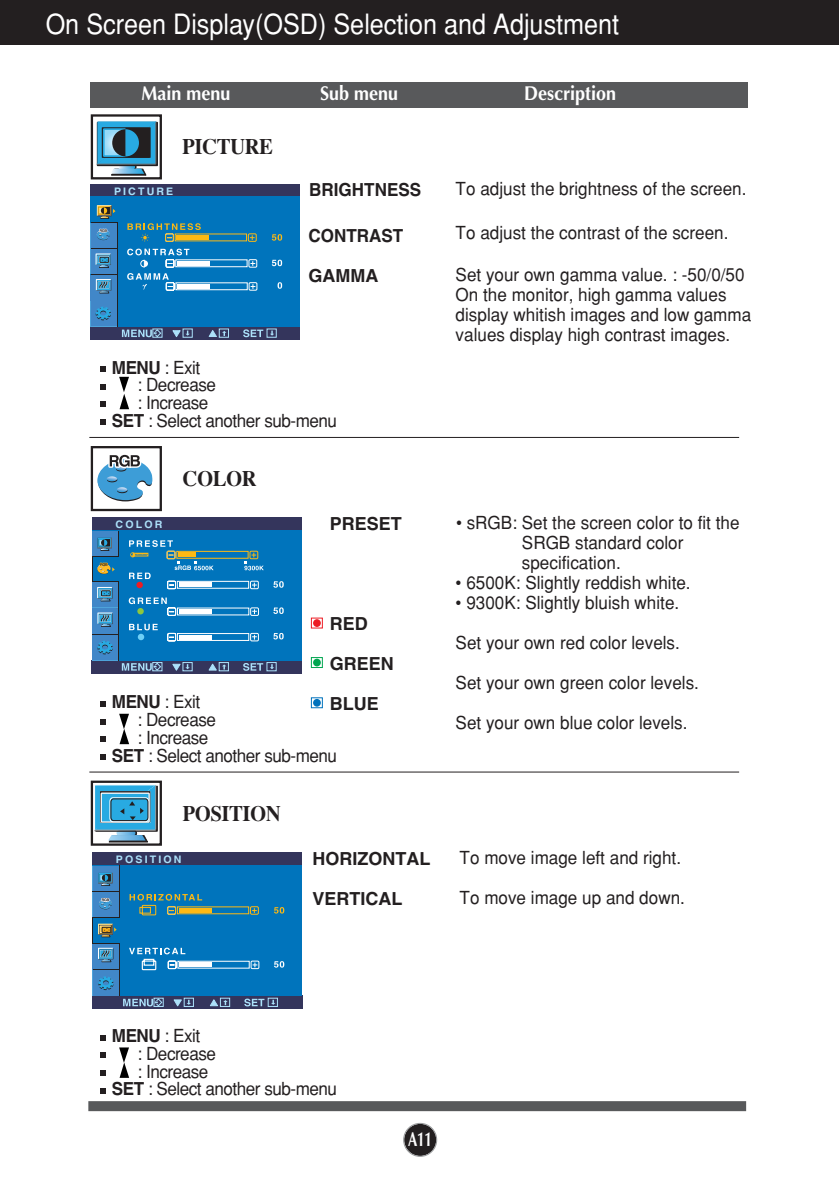
<style>
.page{position:relative;width:839px;height:1189px;background:#fff}
.page>*{position:absolute;margin:0;border:0;box-sizing:border-box;transform-origin:0 0}
.t1{font:28px "Helvetica";color:#fff;scale:.9 1}
.t2{font:700 22px "Times";letter-spacing:-.025em;color:#231f20;scale:.95 1}
.t3{font:700 20px "Optima";color:#fff;scale:.9 1}
.t4{font:700 20px "Optima";color:#fff;scale:.7 1}
.t5{font:18px/20px "Helvetica";color:#231f20;scale:.95 1}
.t6{font:18px "Helvetica";letter-spacing:-.03em;color:#231f20;scale:.95 1}
.t7{font:700 18px "Helvetica";color:#231f20}
.t8{font:700 18px "Helvetica";color:#231f20;scale:.95 1}
.t9{font:700 10.4px "Helvetica";letter-spacing:.2em;color:#ace1fa}
.s1{font-weight:700}
</style>
<div class="page">
<div style="left:404px;top:1124px;width:32px;height:32px;background:#231f20;border-radius:50%"></div>
<div style="left:403px;top:1123px;width:34px;height:34px;border:1px solid #949698;border-radius:50%"></div>
<div style="left:0;top:0;width:839px;height:45px;background:#231f20"></div>
<div style="left:88px;top:1101px;width:658px;height:10px;background:#58595b"></div>
<div style="left:90px;top:82px;width:658px;height:26px;background:#58595b"></div>
<div style="left:90px;top:184px;width:210px;height:13px;background:#34355c"></div>
<div style="left:90px;top:327px;width:210px;height:13px;background:#34355c"></div>
<div style="left:90px;top:197px;width:210px;height:130px;background:#0074bc"></div>
<svg style="left:90px;top:223px;width:27px;height:25px"></svg>
<div style="left:91px;top:223px;width:26px;height:24px;background:#4187c8"></div>
<div style="left:90px;top:248px;width:27px;height:26px;background:#4ea3da"></div>
<div style="left:91px;top:249px;width:26px;height:25px;background:#4187c8"></div>
<svg style="left:90px;top:275px;width:27px;height:25px"></svg>
<div style="left:90px;top:301px;width:27px;height:26px;background:#4ea3da"></div>
<div style="left:91px;top:301px;width:26px;height:25px;background:#4187c8"></div>
<svg style="left:91px;top:248px;width:26px;height:20px"></svg>
<svg style="left:91px;top:274px;width:26px;height:19px"></svg>
<hr style="left:117px;top:222px;width:1px;height:105px;background:#231f20">
<svg style="left:91px;top:205px;width:26px;height:35px"></svg>
<svg style="left:127px;top:223px;width:130px;height:19px"></svg>
<svg style="left:272px;top:234px;width:10px;height:7px"></svg>
<svg style="left:272px;top:260px;width:10px;height:6px"></svg>
<svg style="left:277px;top:282px;width:5px;height:7px"></svg>
<svg style="left:95px;top:306px;width:16px;height:14px"></svg>
<svg style="left:127px;top:249px;width:131px;height:42px"></svg>
<svg style="left:122px;top:329px;width:154px;height:8px"></svg>
<hr style="left:89px;top:437px;width:650px;height:1px;background:#231f20">
<hr style="left:89px;top:771px;width:650px;height:1px;background:#231f20">
<div style="left:311px;top:617px;width:12px;height:11px;border:1px solid #ed1c24"></div>
<div style="left:313px;top:619px;width:8px;height:8px;background:#ed1c24;border-radius:50%"></div>
<div style="left:311px;top:657px;width:12px;height:11px;border:1px solid #00a650"></div>
<div style="left:313px;top:658px;width:8px;height:8px;background:#00a650;border-radius:50%"></div>
<div style="left:311px;top:697px;width:12px;height:11px;border:1px solid #0072bc"></div>
<div style="left:313px;top:699px;width:8px;height:7px;background:#0072bc;border-radius:50%"></div>
<div style="left:92px;top:517px;width:210px;height:13px;background:#34355c"></div>
<div style="left:92px;top:660px;width:210px;height:13px;background:#34355c"></div>
<div style="left:92px;top:530px;width:209px;height:130px;background:#0074bc"></div>
<div style="left:92px;top:582px;width:27px;height:26px;background:#231f20"></div>
<div style="left:92px;top:582px;width:26px;height:25px;background:#4187c8"></div>
<div style="left:92px;top:608px;width:27px;height:26px;background:#231f20"></div>
<div style="left:92px;top:608px;width:26px;height:26px;background:#4187c8"></div>
<div style="left:92px;top:635px;width:27px;height:25px;background:#231f20"></div>
<div style="left:92px;top:635px;width:26px;height:25px;background:#4187c8"></div>
<svg style="left:92px;top:607px;width:26px;height:20px"></svg>
<hr style="left:119px;top:581px;width:1px;height:79px;background:#231f20">
<svg style="left:273px;top:581px;width:11px;height:7px"></svg>
<svg style="left:273px;top:607px;width:11px;height:7px"></svg>
<svg style="left:92px;top:531px;width:28px;height:70px"></svg>
<svg style="left:129px;top:624px;width:29px;height:16px"></svg>
<svg style="left:167px;top:632px;width:92px;height:10px"></svg>
<svg style="left:273px;top:633px;width:11px;height:6px"></svg>
<svg style="left:92px;top:634px;width:27px;height:20px"></svg>
<svg style="left:122px;top:662px;width:154px;height:9px"></svg>
<svg style="left:129px;top:540px;width:135px;height:76px"></svg>
<div style="left:92px;top:852px;width:210px;height:14px;background:#34355c"></div>
<div style="left:92px;top:995px;width:210px;height:13px;background:#34355c"></div>
<div style="left:92px;top:865px;width:210px;height:130px;background:#0074bc"></div>
<div style="left:92px;top:892px;width:27px;height:25px;background:#4ea3da"></div>
<div style="left:93px;top:892px;width:26px;height:24px;background:#4187c8"></div>
<svg style="left:92px;top:943px;width:27px;height:26px"></svg>
<div style="left:92px;top:970px;width:27px;height:25px;background:#4ea3da"></div>
<div style="left:93px;top:970px;width:26px;height:25px;background:#4187c8"></div>
<svg style="left:274px;top:907px;width:10px;height:6px"></svg>
<svg style="left:274px;top:961px;width:10px;height:6px"></svg>
<div style="left:93px;top:866px;width:26px;height:25px;background:#4187c8"></div>
<svg style="left:92px;top:891px;width:27px;height:18px"></svg>
<div style="left:98px;top:873px;width:15px;height:10px;background:#536370"></div>
<svg style="left:98px;top:873px;width:14px;height:12px"></svg>
<hr style="left:119px;top:943px;width:1px;height:52px;background:#231f20">
<svg style="left:93px;top:969px;width:26px;height:1px"></svg>
<hr style="left:119px;top:865px;width:1px;height:52px;background:#231f20">
<svg style="left:92px;top:916px;width:28px;height:46px"></svg>
<svg style="left:130px;top:894px;width:129px;height:22px"></svg>
<svg style="left:129px;top:947px;width:131px;height:23px"></svg>
<svg style="left:98px;top:976px;width:15px;height:14px"></svg>
<svg style="left:123px;top:998px;width:155px;height:8px"></svg>
<div style="left:97px;top:122px;width:61px;height:44px;background:#3d3c3d"></div>
<svg style="left:96px;top:121px;width:60px;height:55px;background:#4e8ba7"></svg>
<div style="left:91px;top:114px;width:71px;height:65px;border:2px solid #231f20"></div>
<svg style="left:97px;top:454px;width:55px;height:47px"></svg>
<div style="left:91px;top:446px;width:71px;height:65px;border:2px solid #231f20"></div>
<svg style="left:94px;top:785px;width:64px;height:57px;background:#58a7ca"></svg>
<div style="left:91px;top:780px;width:71px;height:65px;border:2px solid #231f20"></div>
<svg style="left:100px;top:419px;width:6px;height:6px"></svg>
<svg style="left:100px;top:401px;width:6px;height:6px"></svg>
<svg style="left:100px;top:384px;width:6px;height:5px"></svg>
<svg style="left:100px;top:366px;width:6px;height:6px"></svg>
<svg style="left:119px;top:377px;width:10px;height:32px"></svg>
<svg style="left:100px;top:754px;width:6px;height:6px"></svg>
<svg style="left:100px;top:736px;width:6px;height:6px"></svg>
<svg style="left:100px;top:719px;width:6px;height:5px"></svg>
<svg style="left:100px;top:701px;width:6px;height:6px"></svg>
<svg style="left:119px;top:714px;width:10px;height:30px"></svg>
<svg style="left:100px;top:1088px;width:6px;height:5px"></svg>
<svg style="left:100px;top:1070px;width:6px;height:5px"></svg>
<svg style="left:100px;top:1052px;width:6px;height:6px"></svg>
<svg style="left:100px;top:1035px;width:6px;height:5px"></svg>
<svg style="left:119px;top:1047px;width:10px;height:31px"></svg>
<h1 class="t1" style="left:46px;top:13px;width:639px">On Screen Display(OSD) Selection and Adjustment</h1>
<p class="t3" style="left:141px;top:85px;width:100px">Main menu</p>
<p class="t3" style="left:320px;top:85px;width:88px">Sub menu</p>
<p class="t3" style="left:524px;top:85px;width:104px">Description</p>
<p class="t2" style="left:182px;top:139px;width:97px">PICTURE</p>
<p class="t9" style="left:114px;top:187px;width:61px">PICTURE</p>
<p class="t8" style="left:309px;top:183px;width:119px">BRIGHTNESS</p>
<p class="t8" style="left:308px;top:229px;width:101px">CONTRAST</p>
<p class="t7" style="left:308px;top:269px;width:71px">GAMMA</p>
<p class="t5" style="left:112px;top:359px;width:94px"><span class="s1">MENU</span> : Exit</p>
<p class="t6" style="left:138px;top:378px;width:84px">: Decrease</p>
<p class="t6" style="left:138px;top:396px;width:76px">: Increase</p>
<p class="t6" style="left:112px;top:414px;width:238px"><span class="s1">SET</span> : Select another sub-menu</p>
<p class="t9" style="left:116px;top:521px;width:48px">COLOR</p>
<p class="t2" style="left:182px;top:470px;width:80px">COLOR</p>
<p class="t7" style="left:330px;top:517px;width:74px">PRESET</p>
<p class="t7" style="left:330px;top:617px;width:40px">RED</p>
<p class="t7" style="left:330px;top:657px;width:66px">GREEN</p>
<p class="t7" style="left:330px;top:697px;width:51px">BLUE</p>
<p class="t5" style="left:112px;top:694px;width:94px"><span class="s1">MENU</span> : Exit</p>
<p class="t6" style="left:138px;top:713px;width:84px">: Decrease</p>
<p class="t6" style="left:138px;top:731px;width:76px">: Increase</p>
<p class="t6" style="left:112px;top:748px;width:238px"><span class="s1">SET</span> : Select another sub-menu</p>
<p class="t2" style="left:182px;top:805px;width:105px">POSITION</p>
<p class="t9" style="left:116px;top:856px;width:67px">POSITION</p>
<p class="t7" style="left:312px;top:852px;width:119px">HORIZONTAL</p>
<p class="t7" style="left:312px;top:892px;width:91px">VERTICAL</p>
<p class="t5" style="left:455px;top:181px;width:308px">To adjust the brightness of the screen.</p>
<p class="t5" style="left:455px;top:225px;width:289px">To adjust the contrast of the screen.</p>
<p class="t5" style="left:455px;top:267px;width:313px">Set your own gamma value. : -50/0/50<br>On the monitor, high gamma values display whitish images and low gamma values display high contrast images.</p>
<p class="t5" style="left:522px;top:514px;width:231px;text-indent:-66px">• sRGB: Set the screen color to fit the<br>SRGB standard color specification.</p>
<p class="t5" style="left:455px;top:574px;width:249px">• 6500K: Slightly reddish white.</p>
<p class="t5" style="left:455px;top:594px;width:237px">• 9300K: Slightly bluish white.</p>
<p class="t5" style="left:455px;top:634px;width:238px">Set your own red color levels.</p>
<p class="t5" style="left:455px;top:674px;width:258px">Set your own green color levels.</p>
<p class="t5" style="left:455px;top:714px;width:246px">Set your own blue color levels.</p>
<p class="t5" style="left:459px;top:849px;width:235px">To move image left and right.</p>
<p class="t5" style="left:459px;top:889px;width:239px">To move image up and down.</p>
<p class="t5" style="left:112px;top:1027px;width:94px"><span class="s1">MENU</span> : Exit</p>
<p class="t6" style="left:138px;top:1047px;width:84px">: Decrease</p>
<p class="t6" style="left:138px;top:1064px;width:76px">: Increase</p>
<p class="t6" style="left:112px;top:1082px;width:238px"><span class="s1">SET</span> : Select another sub-menu</p>
<p class="t4" style="left:408px;top:1131px;width:36px">A11</p>
</div>
